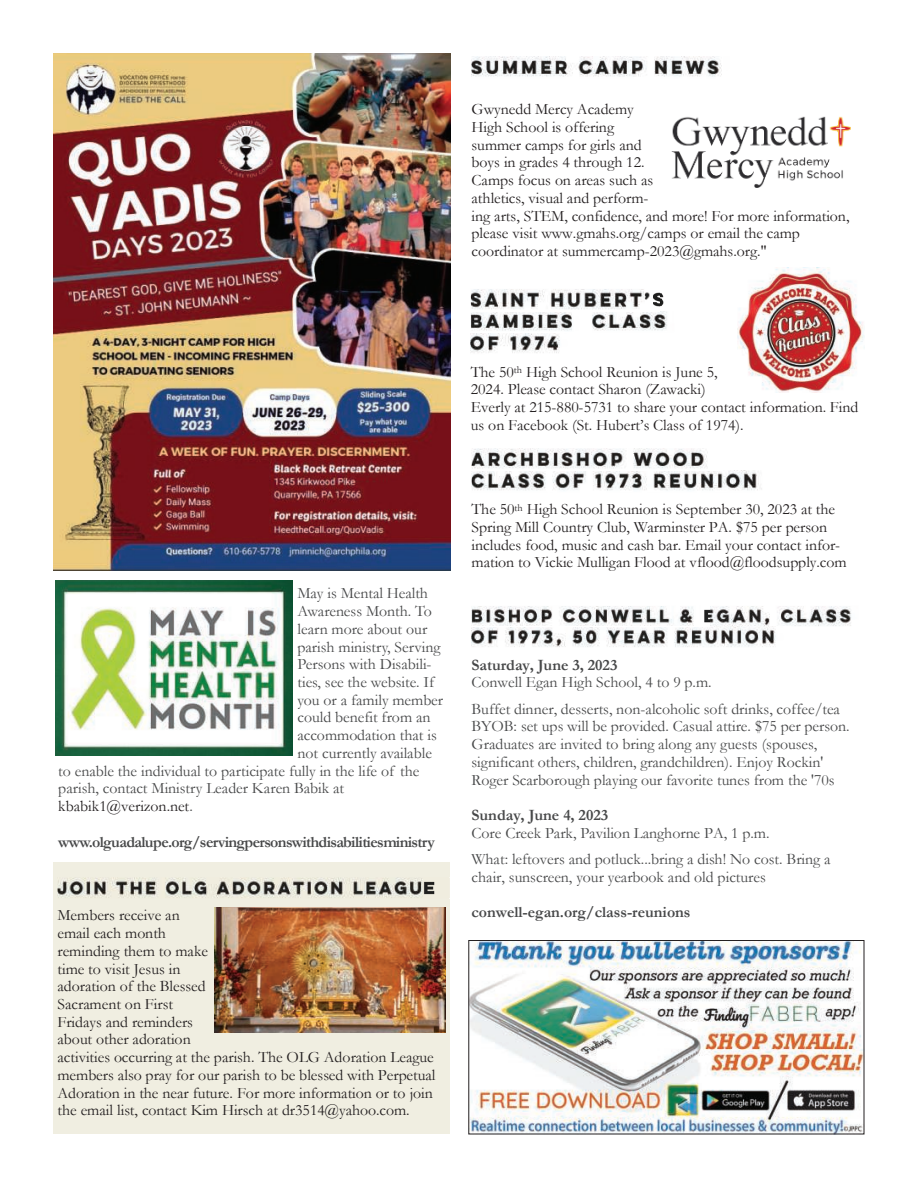
<style>
.page{position:relative;width:918px;height:1188px;background:#fff}
.page>*{position:absolute;margin:0;border:0;box-sizing:border-box;transform-origin:0 0}
.t1{font:15.9px/17.7px "Garamond";color:#231f20}
.t2{font:15.9px/17.7px "Garamond";color:#474849}
.t3{font:700 15.9px "Garamond";color:#474849}
.t4{font:700 15.9px "Garamond";letter-spacing:-.03em;color:#474849}
.s1{color:#474849}
</style>
<div class="page">
<img style="left:471px;top:942px;width:391px;height:190px">
<div style="left:469px;top:940px;width:395px;height:194px;border:1px solid #231f20"></div>
<img style="left:472px;top:606px;width:379px;height:21px">
<img style="left:703px;top:606px;width:7px;height:21px">
<img style="left:472px;top:627px;width:304px;height:20px">
<img style="left:471px;top:289px;width:174px;height:21px">
<img style="left:645px;top:292px;width:5px;height:8px">
<img style="left:653px;top:292px;width:11px;height:15px">
<img style="left:471px;top:311px;width:196px;height:20px">
<img style="left:471px;top:311px;width:174px;height:1px">
<svg style="left:645px;top:311px;width:16px;height:1px"></svg>
<img style="left:471px;top:333px;width:89px;height:20px">
<div style="left:53px;top:863px;width:397px;height:271px;background:#f0eee1"></div>
<img style="left:57px;top:877px;width:367px;height:21px">
<img style="left:424px;top:881px;width:11px;height:14px">
<img style="left:215px;top:907px;width:230px;height:126px">
<img style="left:472px;top:448px;width:236px;height:21px">
<img style="left:472px;top:470px;width:290px;height:21px">
<img style="left:738px;top:268px;width:127px;height:125px">
<img style="left:472px;top:57px;width:250px;height:20px">
<img style="left:671px;top:116px;width:180px;height:72px">
<img style="left:54px;top:53px;width:397px;height:517px">
<img style="left:55px;top:581px;width:238px;height:174px">
<p class="t1" style="left:472px;top:101px;width:380px">Gwynedd Mercy Academy<br>High School is offering<br>summer camps for girls and<br>boys in grades 4 through 12.<br>Camps focus on areas such as<br>athletics, visual and perform-<br>ing arts, STEM, confidence, and more! For more information, please visit www.gmahs.org/camps or email the camp coordinator at summercamp-2023@gmahs.org."</p>
<p class="t1" style="left:471px;top:363px;width:389px">The 50<sup>th</sup> High School Reunion is June 5,<br>2024. Please contact Sharon (Zawacki)<br>Everly at 215-880-5731 to share your contact information. Find us on Facebook (St. Hubert’s Class of 1974).</p>
<p class="t2" style="left:297px;top:585px;width:132px">May is Mental Health</p>
<p class="t2" style="left:297px;top:603px;width:136px">Awareness Month. To</p>
<p class="t2" style="left:297px;top:620px;width:131px">learn more about our</p>
<p class="t2" style="left:297px;top:638px;width:145px">parish ministry, Serving</p>
<p class="t2" style="left:297px;top:656px;width:136px">Persons with Disabili-</p>
<p class="t2" style="left:297px;top:674px;width:138px">ties, see the website. If</p>
<p class="t2" style="left:297px;top:691px;width:147px">you or a family member</p>
<p class="t2" style="left:297px;top:709px;width:135px">could benefit from an</p>
<p class="t2" style="left:297px;top:727px;width:141px">accommodation that is</p>
<p class="t2" style="left:297px;top:744px;width:136px">not currently available</p>
<p class="t2" style="left:58px;top:762px;width:363px">to enable the individual to participate fully in the life of the</p>
<p class="t2" style="left:58px;top:780px;width:287px">parish, contact Ministry Leader Karen Babik at</p>
<p class="t1" style="left:58px;top:798px;width:136px">kbabik1@verizon.net<span class="s1">.</span></p>
<p class="t4" style="left:58px;top:833px;width:378px">www.olguadalupe.org/servingpersonswithdisabilitiesministry</p>
<p class="t1" style="left:57px;top:907px;width:380px">Members receive an<br>email each month<br>reminding them to make<br>time to visit Jesus in<br>adoration of the Blessed<br>Sacrament on First<br>Fridays and reminders<br>about other adoration<br>activities occurring at the parish. The OLG Adoration League members also pray for our parish to be blessed with Perpetual Adoration in the near future. For more information or to join the email list, contact Kim Hirsch at dr3514@yahoo.com.</p>
<p class="t1" style="left:472px;top:501px;width:377px">The 50<sup>th</sup> High School Reunion is September 30, 2023 at the Spring Mill Country Club, Warminster PA. $75 per person includes food, music and cash bar. Email your contact infor&shy;mation to Vickie Mulligan Flood at vflood@floodsupply.com</p>
<p class="t3" style="left:472px;top:656px;width:147px">Saturday, June 3, 2023</p>
<p class="t2" style="left:472px;top:669px;width:370px;line-height:26.2px">Conwell Egan High School, 4 to 9 p.m.<br>Buffet dinner, desserts, non-alcoholic soft drinks, coffee/tea</p>
<p class="t2" style="left:472px;top:718px;width:380px">BYOB: set ups will be provided. Casual attire. $75 per person.<br>Graduates are invited to bring along any guests (spouses, significant others, children, grandchildren). Enjoy Rockin' Roger Scarborough playing our favorite tunes from the '70s</p>
<p class="t3" style="left:472px;top:806px;width:138px">Sunday, June 4, 2023</p>
<p class="t2" style="left:472px;top:820px;width:361px;line-height:26.1px">Core Creek Park, Pavilion Langhorne PA, 1 p.m.<br>What: leftovers and potluck...bring a dish! No cost. Bring a</p>
<p class="t2" style="left:472px;top:868px;width:296px">chair, sunscreen, your yearbook and old pictures</p>
<p class="t3" style="left:472px;top:903px;width:220px">conwell-egan.org/class-reunions</p>
</div>
